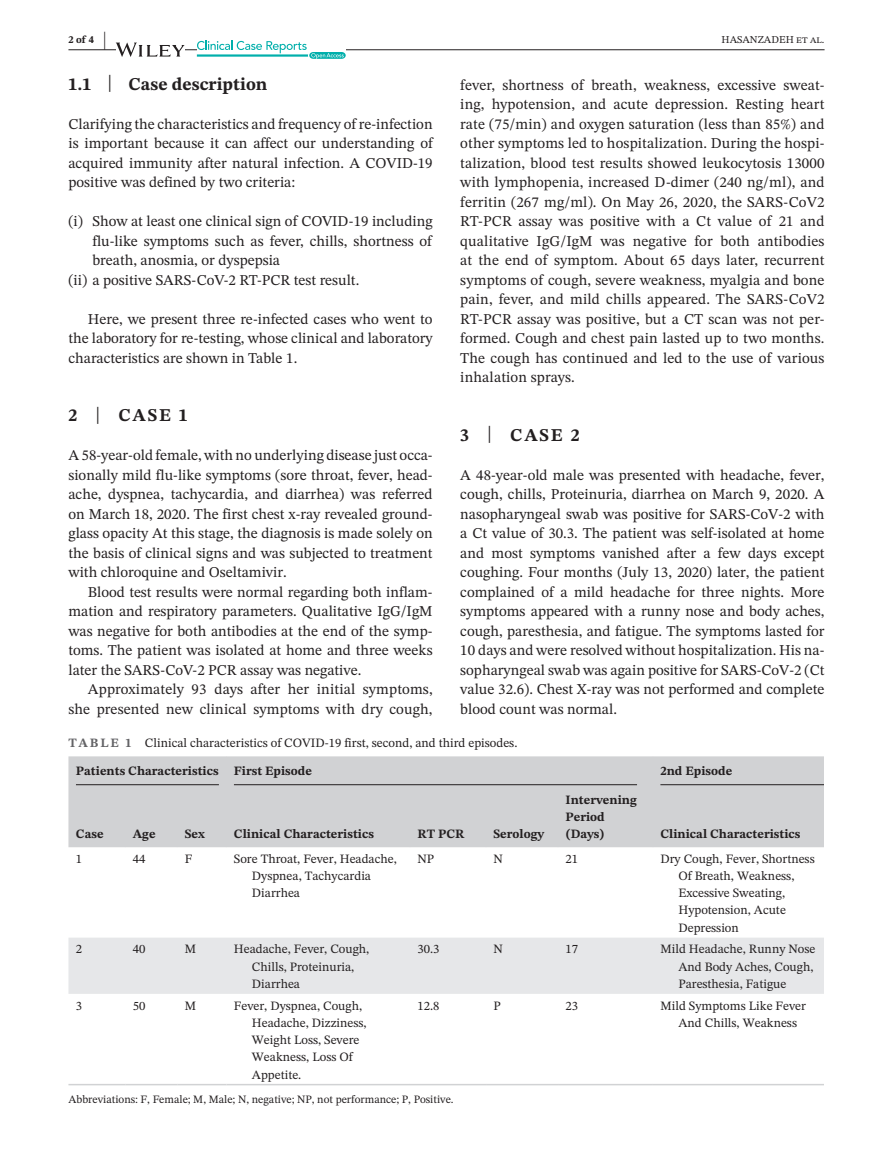
<style>
.page{position:relative;width:893px;height:1174px;background:#fff}
.page>*{position:absolute;margin:0;border:0;box-sizing:border-box;transform-origin:0 0}
.t1{font:700 18px "STIX Two Text";color:#231f20}
.t2{font:15px/19.5px "STIX Two Text";color:#231f20;text-align:justify}
.t3{font:12.75px/17.2px "STIX Two Text";color:#231f20}
.t4{font:700 12.75px/17.2px "STIX Two Text";color:#231f20}
.t5{font:11.25px "STIX Two Text";color:#231f20}
.t6{font:10.5px "STIX Two Text";color:#231f20}
.t7{font:700 10.5px "STIX Two Text";color:#231f20}
.s1{font-size:21px}
.s2{font-weight:400;font-size:23.7px}
.s3{font-weight:700;color:#636366}
</style>
<div class="page">
<hr style="left:68px;top:49px;width:756px;height:1px;background:#231f20">
<svg style="left:116px;top:43px;width:69px;height:14px"></svg>
<svg style="left:197px;top:41px;width:149px;height:18px"></svg>
<div style="left:68px;top:756px;width:756px;height:91px;background:#d1d2d4"></div>
<div style="left:68px;top:938px;width:756px;height:55px;background:#e6e7e9"></div>
<hr style="left:68px;top:1083px;width:57px;height:2px;background:#d1d2d4">
<hr style="left:125px;top:1083px;width:52px;height:2px;background:#d1d2d4">
<hr style="left:177px;top:1083px;width:49px;height:2px;background:#d1d2d4">
<hr style="left:226px;top:1083px;width:184px;height:2px;background:#d1d2d4">
<hr style="left:410px;top:1083px;width:76px;height:2px;background:#d1d2d4">
<hr style="left:486px;top:1083px;width:72px;height:2px;background:#d1d2d4">
<hr style="left:558px;top:1083px;width:95px;height:2px;background:#d1d2d4">
<hr style="left:653px;top:1083px;width:240px;height:2px;background:#d1d2d4">
<hr style="left:76px;top:784px;width:143px;height:1px;background:#231f20">
<hr style="left:234px;top:784px;width:403px;height:1px;background:#231f20">
<hr style="left:660px;top:784px;width:233px;height:1px;background:#231f20">
<div style="left:824px;top:744px;width:69px;height:364px;background:#fff"></div>
<p class="t7" style="left:68px;top:32px;width:39px">2 of 4 <span class="s1">|</span></p>
<p class="t6" style="left:721px;top:32px;width:104px">HASANZADEH et al.</p>
<p class="t1" style="left:68px;top:71px;width:201px">1.1 <span class="s2">|</span> Case description</p>
<p class="t2" style="left:68px;top:114px;width:366px">Clarifying the characteristics and frequency of re-infection is important because it can affect our understanding of acquired immunity after natural infection. A COVID-19 positive was defined by two criteria:</p>
<p class="t2" style="left:68px;top:211px;width:366px">(i) Show at least one clinical sign of COVID-19 including</p>
<p class="t2" style="left:92px;top:231px;width:341px">flu-like symptoms such as fever, chills, shortness of</p>
<p class="t2" style="left:92px;top:250px;width:189px">breath, anosmia, or dyspepsia</p>
<p class="t2" style="left:68px;top:270px;width:292px">(ii) a positive SARS-CoV-2 RT-PCR test result.</p>
<p class="t2" style="left:68px;top:309px;width:366px;text-indent:19px">Here, we present three re-infected cases who went to the laboratory for re-testing, whose clinical and laboratory characteristics are shown in Table 1.</p>
<p class="t2" style="left:460px;top:75px;width:366px">fever, shortness of breath, weakness, excessive sweat&shy;ing, hypotension, and acute depression. Resting heart rate (75/min) and oxygen saturation (less than 85%) and other symptoms led to hospitalization. During the hospi&shy;talization, blood test results showed leukocytosis 13000 with lymphopenia, increased D-dimer (240 ng/ml), and ferritin (267 mg/ml). On May 26, 2020, the SARS-CoV2<br>RT-PCR assay was positive with a Ct value of 21 and qualitative IgG/IgM was negative for both antibodies at the end of symptom. About 65 days later, recurrent symptoms of cough, severe weakness, myalgia and bone pain, fever, and mild chills appeared. The SARS-CoV2<br>RT-PCR assay was positive, but a CT scan was not per&shy;formed. Cough and chest pain lasted up to two months.<br>The cough has continued and led to the use of various inhalation sprays.</p>
<p class="t1" style="left:68px;top:402px;width:121px">2 <span class="s2">|</span> CASE 1</p>
<p class="t2" style="left:68px;top:445px;width:366px">A 58-year-old female, with no underlying disease just occa&shy;sionally mild flu-like symptoms (sore throat, fever, head&shy;ache, dyspnea, tachycardia, and diarrhea) was referred on March 18, 2020. The first chest x-ray revealed ground&shy;glass opacity At this stage, the diagnosis is made solely on the basis of clinical signs and was subjected to treatment with chloroquine and Oseltamivir.</p>
<p class="t2" style="left:68px;top:582px;width:366px;text-indent:20px">Blood test results were normal regarding both inflam&shy;mation and respiratory parameters. Qualitative IgG/IgM was negative for both antibodies at the end of the symp&shy;toms. The patient was isolated at home and three weeks later the SARS-CoV-2 PCR assay was negative.</p>
<p class="t2" style="left:68px;top:679px;width:366px;text-align:right">Approximately 93 days after her initial symptoms, she presented new clinical symptoms with dry cough,</p>
<p class="t1" style="left:460px;top:422px;width:121px">3 <span class="s2">|</span> CASE 2</p>
<p class="t2" style="left:460px;top:465px;width:366px">A 48-year-old male was presented with headache, fever, cough, chills, Proteinuria, diarrhea on March 9, 2020. A nasopharyngeal swab was positive for SARS-CoV-2 with a Ct value of 30.3. The patient was self-isolated at home and most symptoms vanished after a few days except coughing. Four months (July 13, 2020) later, the patient complained of a mild headache for three nights. More symptoms appeared with a runny nose and body aches, cough, paresthesia, and fatigue. The symptoms lasted for 10 days and were resolved without hospitalization. His na&shy;sopharyngeal swab was again positive for SARS-CoV-2 (Ct value 32.6). Chest X-ray was not performed and complete blood count was normal.</p>
<p class="t3" style="left:68px;top:733px;width:450px"><span class="s3">TABLE 1</span> Clinical characteristics of COVID-19 first, second, and third episodes.</p>
<p class="t4" style="left:76px;top:763px;width:238px">Patients Characteristics First Episode</p>
<p class="t4" style="left:660px;top:763px;width:73px">2nd Episode</p>
<p class="t4" style="left:76px;top:825px;width:29px">Case</p>
<p class="t4" style="left:133px;top:825px;width:24px">Age</p>
<p class="t4" style="left:185px;top:825px;width:22px">Sex</p>
<p class="t4" style="left:234px;top:825px;width:142px">Clinical Characteristics</p>
<p class="t4" style="left:417px;top:825px;width:48px">RT PCR</p>
<p class="t4" style="left:494px;top:825px;width:52px">Serology</p>
<p class="t4" style="left:566px;top:791px;width:73px">Intervening<br>Period (Days)</p>
<p class="t4" style="left:660px;top:825px;width:142px">Clinical Characteristics</p>
<p class="t3" style="left:76px;top:849px;width:8px">1</p>
<p class="t3" style="left:133px;top:849px;width:14px">44</p>
<p class="t3" style="left:185px;top:849px;width:9px">F</p>
<p class="t3" style="left:252px;top:849px;width:146px;text-indent:-18px">Sore Throat, Fever, Headache,<br>Dyspnea, Tachycardia<br>Diarrhea</p>
<p class="t3" style="left:417px;top:849px;width:18px">NP</p>
<p class="t3" style="left:494px;top:849px;width:11px">N</p>
<p class="t3" style="left:566px;top:849px;width:14px">21</p>
<p class="t3" style="left:678px;top:849px;width:138px;text-indent:-18px">Dry Cough, Fever, Shortness<br>Of Breath, Weakness,<br>Excessive Sweating,<br>Hypotension, Acute<br>Depression</p>
<p class="t3" style="left:76px;top:940px;width:8px">2</p>
<p class="t3" style="left:133px;top:940px;width:14px">40</p>
<p class="t3" style="left:185px;top:940px;width:13px">M</p>
<p class="t3" style="left:252px;top:940px;width:119px;text-indent:-18px">Headache, Fever, Cough,<br>Chills, Proteinuria,<br>Diarrhea</p>
<p class="t3" style="left:417px;top:940px;width:24px">30.3</p>
<p class="t3" style="left:494px;top:940px;width:11px">N</p>
<p class="t3" style="left:566px;top:940px;width:14px">17</p>
<p class="t3" style="left:678px;top:940px;width:139px;text-indent:-18px">Mild Headache, Runny Nose<br>And Body Aches, Cough,<br>Paresthesia, Fatigue</p>
<p class="t3" style="left:76px;top:996px;width:8px">3</p>
<p class="t3" style="left:133px;top:996px;width:14px">50</p>
<p class="t3" style="left:185px;top:996px;width:13px">M</p>
<p class="t3" style="left:252px;top:996px;width:116px;text-indent:-18px">Fever, Dyspnea, Cough,<br>Headache, Dizziness,<br>Weight Loss, Severe<br>Weakness, Loss Of<br>Appetite.</p>
<p class="t3" style="left:417px;top:996px;width:24px">12.8</p>
<p class="t3" style="left:494px;top:996px;width:9px">P</p>
<p class="t3" style="left:566px;top:996px;width:14px">23</p>
<p class="t3" style="left:678px;top:996px;width:129px;text-indent:-18px">Mild Symptoms Like Fever<br>And Chills, Weakness</p>
<p class="t5" style="left:68px;top:1091px;width:387px">Abbreviations: F, Female; M, Male; N, negative; NP, not performance; P, Positive.</p>
</div>
